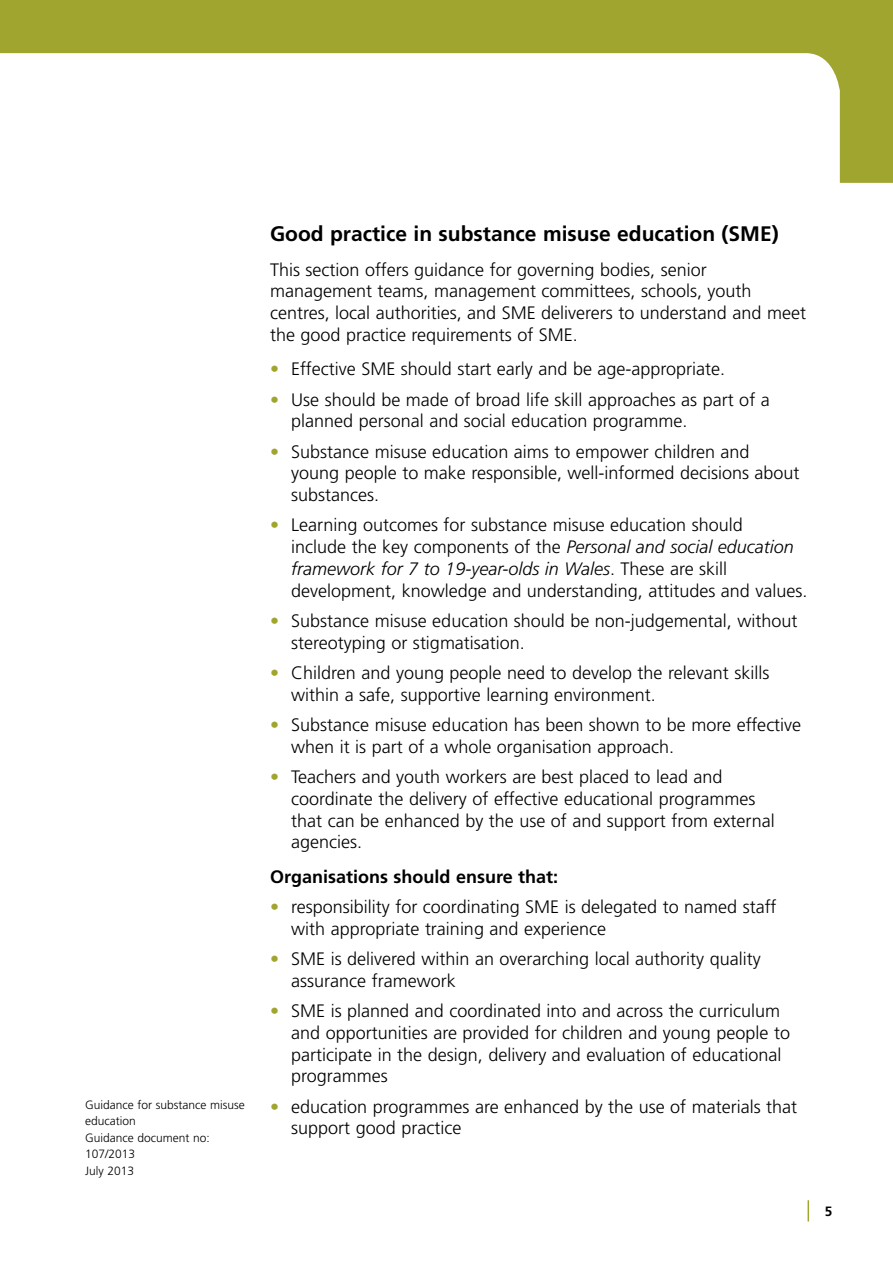
<style>
.page{position:relative;width:893px;height:1263px;background:#fff}
.page>*{position:absolute;margin:0;border:0;box-sizing:border-box;transform-origin:0 0}
.Sub_Heading{font:700 21px "Frutiger LT Std";color:#000}
.Bullets{font:300 18px/21.8px "Frutiger LT Std";color:#000}
.Body_Text{font:300 18px/21.8px "Frutiger LT Std";color:#000}
.Last_Bullet{font:300 18px/21.8px "Frutiger LT Std";color:#000}
.Sub_sub_heading{font:700 18px "Frutiger LT Std";color:#000}
.t1{font:700 13.5px "Frutiger LT Std";color:#000}
.t2{font:300 12px/16.5px "Frutiger LT Std";color:#000}
.s1{color:#a0a52f}
.s2{font-style:italic}
</style>
<div class="page">
<svg style="left:0;top:0;width:893px;height:183px"></svg>
<hr style="left:807px;top:1200px;width:2px;height:21px;background:#a0a52f">
<p class="t2" style="left:85px;top:1096px;width:161px">Guidance for substance misuse education<br>Guidance document no:<br>107/2013<br>July 2013</p>
<p class="Sub_Heading" style="left:270px;top:221px;width:510px">Good practice in substance misuse education (SME)</p>
<p class="Body_Text" style="left:270px;top:259px;width:537px">This section offers guidance for governing bodies, senior management teams, management committees, schools, youth centres, local authorities, and SME deliverers to understand and meet the good practice requirements of SME.</p>
<p class="Bullets" style="left:270px;top:359px;width:457px"><span class="s1">•</span> Effective SME should start early and be age-appropriate.</p>
<p class="Bullets" style="left:291px;top:389px;width:480px;text-indent:-21px"><span class="s1">•</span> Use should be made of broad life skill approaches as part of a planned personal and social education programme.</p>
<p class="Bullets" style="left:291px;top:441px;width:510px;text-indent:-21px"><span class="s1">•</span> Substance misuse education aims to empower children and young people to make responsible, well-informed decisions about substances.</p>
<p class="Bullets" style="left:291px;top:515px;width:518px;text-indent:-21px"><span class="s1">•</span> Learning outcomes for substance misuse education should<br>include the key components of the <span class="s2">Personal and social education framework for 7 to 19-year-olds in Wales</span>. These are skill development, knowledge and understanding, attitudes and values.</p>
<p class="Bullets" style="left:291px;top:610px;width:508px;text-indent:-21px"><span class="s1">•</span> Substance misuse education should be non-judgemental, without stereotyping or stigmatisation.</p>
<p class="Bullets" style="left:291px;top:662px;width:480px;text-indent:-21px"><span class="s1">•</span> Children and young people need to develop the relevant skills within a safe, supportive learning environment.</p>
<p class="Bullets" style="left:291px;top:714px;width:511px;text-indent:-21px"><span class="s1">•</span> Substance misuse education has been shown to be more effective when it is part of a whole organisation approach.</p>
<p class="Last_Bullet" style="left:291px;top:766px;width:485px;text-indent:-21px"><span class="s1">•</span> Teachers and youth workers are best placed to lead and coordinate the delivery of effective educational programmes that can be enhanced by the use of and support from external agencies.</p>
<p class="Sub_sub_heading" style="left:270px;top:866px;width:290px">Organisations should ensure that:</p>
<p class="Bullets" style="left:291px;top:896px;width:487px;text-indent:-21px"><span class="s1">•</span> responsibility for coordinating SME is delegated to named staff with appropriate training and experience</p>
<p class="Bullets" style="left:291px;top:948px;width:471px;text-indent:-21px"><span class="s1">•</span> SME is delivered within an overarching local authority quality assurance framework</p>
<p class="Bullets" style="left:291px;top:1000px;width:500px;text-indent:-21px"><span class="s1">•</span> SME is planned and coordinated into and across the curriculum and opportunities are provided for children and young people to participate in the design, delivery and evaluation of educational programmes</p>
<p class="Bullets" style="left:291px;top:1096px;width:507px;text-indent:-21px"><span class="s1">•</span> education programmes are enhanced by the use of materials that support good practice</p>
<p class="t1" style="left:825px;top:1203px;width:9px">5</p>
</div>
